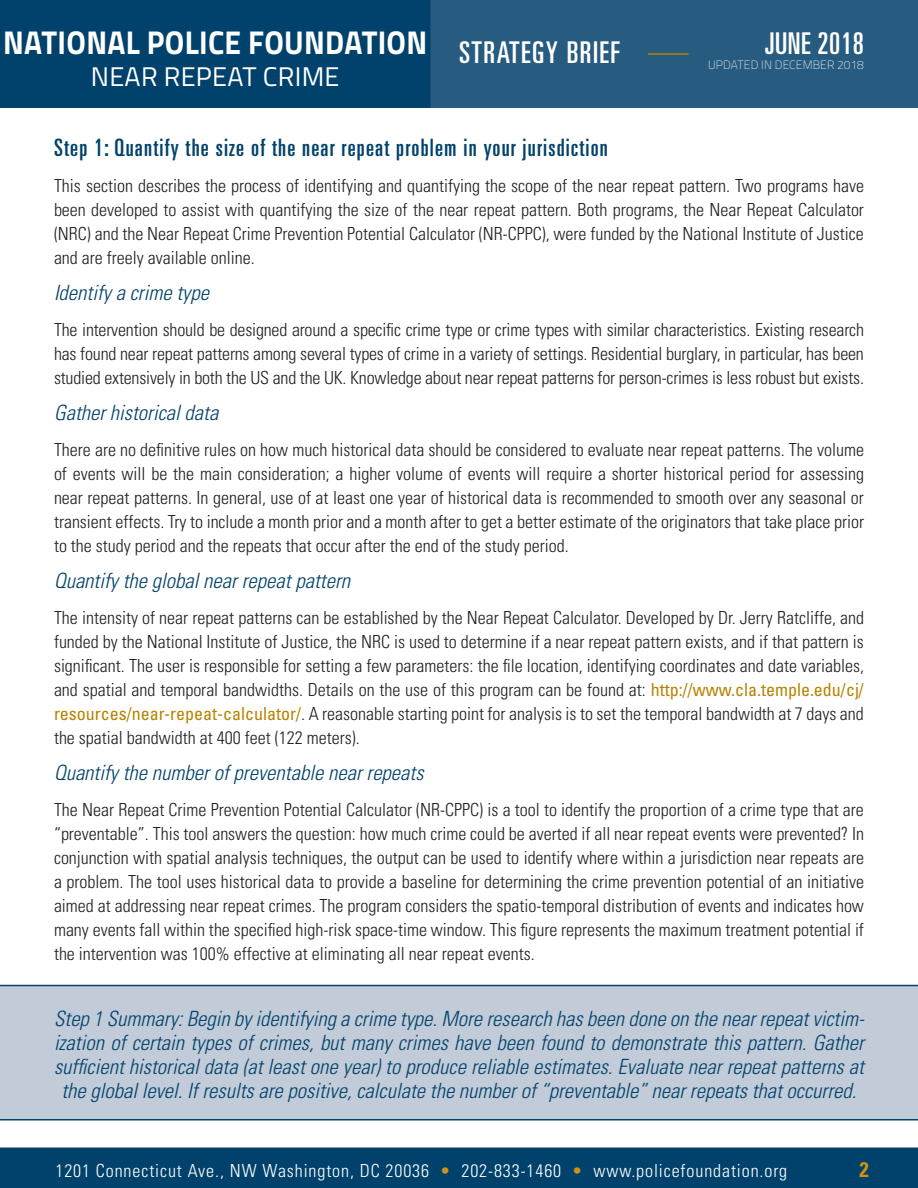
<style>
.page{position:relative;width:918px;height:1188px;background:#fff}
.page>*{position:absolute;margin:0;border:0;box-sizing:border-box;transform-origin:0 0}
.t1{font:700 33px "Titillium Web";letter-spacing:.01em;color:#fff;scale:.91 1}
.t2{font:ultra-condensed 30px "Univers";letter-spacing:.05em;color:#fff}
.t3{font:ultra-condensed 30px "Univers";letter-spacing:.02em;color:#fff}
.t4{font:27px "Titillium Web";letter-spacing:.01em;color:#fff}
.Section_Title{font:ultra-condensed 24px "Univers";letter-spacing:.05em;color:#00426b}
.Pull_Quote{font:italic 300 condensed 21px/24px "Univers";color:#00426b;text-align:center}
.Head{font:700 condensed 21px "Univers";color:#d09114}
.Body_Text{font:300 condensed 18px/24px "Univers";color:#231f20;text-align:justify}
.Head-2{font:300 condensed 18px "Univers";letter-spacing:.05em;color:#fff}
.t5{font:100 12px "Titillium Web";letter-spacing:.01em;color:#fff}
.s1{font-weight:400;color:#b48300}
.s2{color:#d09114}
</style>
<div class="page">
<div style="left:0;top:0;width:430px;height:108px;background:#00426b"></div>
<div style="left:430px;top:0;width:488px;height:108px;background:#275b7f"></div>
<hr style="left:648px;top:53px;width:40px;height:2px;background:#b48300">
<div style="left:1px;top:1148px;width:916px;height:39px;background:#00426b"></div>
<div style="left:0;top:1148px;width:918px;height:40px;border:2px solid #00426b"></div>
<div style="left:0;top:985px;width:918px;height:135px;background:#c2cbd8"></div>
<hr style="left:0;top:985px;width:918px;height:1px;background:#00426b">
<hr style="left:0;top:1119px;width:918px;height:1px;background:#00426b">
<h1 class="t1" style="left:3px;top:17px;width:467px">NATIONAL POLICE FOUNDATION</h1>
<h3 class="t4" style="left:91px;top:57px;width:250px">NEAR REPEAT CRIME</h3>
<h2 class="t2" style="left:459px;top:36px;width:163px">STRATEGY BRIEF</h2>
<h2 class="t3" style="left:765px;top:27px;width:100px">JUNE 2018</h2>
<p class="t5" style="left:708px;top:56px;width:157px">UPDATED IN DECEMBER 2018</p>
<p class="Section_Title" style="left:54px;top:134px;width:555px">Step 1: Quantify the size of the near repeat problem in your jurisdiction</p>
<p class="Body_Text" style="left:54px;top:173px;width:812px">This section describes the process of identifying and quantifying the scope of the near repeat pattern. Two programs have been developed to assist with quantifying the size of the near repeat pattern. Both programs, the Near Repeat Calculator (NRC) and the Near Repeat Crime Prevention Potential Calculator (NR-CPPC), were funded by the National Institute of Justice and are freely available online.</p>
<p class="Pull_Quote" style="left:54px;top:280px;width:157px">Identify a crime type</p>
<p class="Body_Text" style="left:54px;top:317px;width:812px">The intervention should be designed around a specific crime type or crime types with similar characteristics. Existing research has found near repeat patterns among several types of crime in a variety of settings. Residential burglary, in particular, has been studied extensively in both the US and the UK. Knowledge about near repeat patterns for person-crimes is less robust but exists.</p>
<p class="Pull_Quote" style="left:54px;top:400px;width:166px">Gather historical data</p>
<p class="Body_Text" style="left:54px;top:437px;width:812px">There are no definitive rules on how much historical data should be considered to evaluate near repeat patterns. The volume of events will be the main consideration; a higher volume of events will require a shorter historical period for assessing near repeat patterns. In general, use of at least one year of historical data is recommended to smooth over any seasonal or transient effects. Try to include a month prior and a month after to get a better estimate of the originators that take place prior to the study period and the repeats that occur after the end of the study period.</p>
<p class="Pull_Quote" style="left:54px;top:568px;width:298px">Quantify the global near repeat pattern</p>
<p class="Body_Text" style="left:54px;top:605px;width:812px">The intensity of near repeat patterns can be established by the Near Repeat Calculator. Developed by Dr. Jerry Ratcliffe, and funded by the National Institute of Justice, the NRC is used to determine if a near repeat pattern exists, and if that pattern is significant. The user is responsible for setting a few parameters: the file location, identifying coordinates and date variables, and spatial and temporal bandwidths. Details on the use of this program can be found at: <span class="s1">http://www.cla.temple.edu/cj/ resources/near-repeat-calculator/</span>. A reasonable starting point for analysis is to set the temporal bandwidth at 7 days and the spatial bandwidth at 400 feet (122 meters).</p>
<p class="Pull_Quote" style="left:54px;top:760px;width:371px">Quantify the number of preventable near repeats</p>
<p class="Body_Text" style="left:54px;top:797px;width:812px">The Near Repeat Crime Prevention Potential Calculator (NR-CPPC) is a tool to identify the proportion of a crime type that are “preventable”. This tool answers the question: how much crime could be averted if all near repeat events were prevented? In conjunction with spatial analysis techniques, the output can be used to identify where within a jurisdiction near repeats are a problem. The tool uses historical data to provide a baseline for determining the crime prevention potential of an initiative aimed at addressing near repeat crimes. The program considers the spatio-temporal distribution of events and indicates how many events fall within the specified high-risk space-time window. This figure represents the maximum treatment potential if the intervention was 100% effective at eliminating all near repeat events.</p>
<p class="Pull_Quote" style="left:54px;top:1006px;width:812px">Step 1 Summary: Begin by identifying a crime type. More research has been done on the near repeat victim&shy;ization of certain types of crimes, but many crimes have been found to demonstrate this pattern. Gather sufficient historical data (at least one year) to produce reliable estimates. Evaluate near repeat patterns at the global level. If results are positive, calculate the number of “preventable” near repeats that occurred.</p>
<p class="Head-2" style="left:56px;top:1160px;width:733px">1201 Connecticut Ave., NW Washington, DC 20036 <span class="s2">•</span> 202-833-1460 <span class="s2">•</span> www.policefoundation.org</p>
<p class="Head" style="left:859px;top:1157px;width:11px">2</p>
</div>
